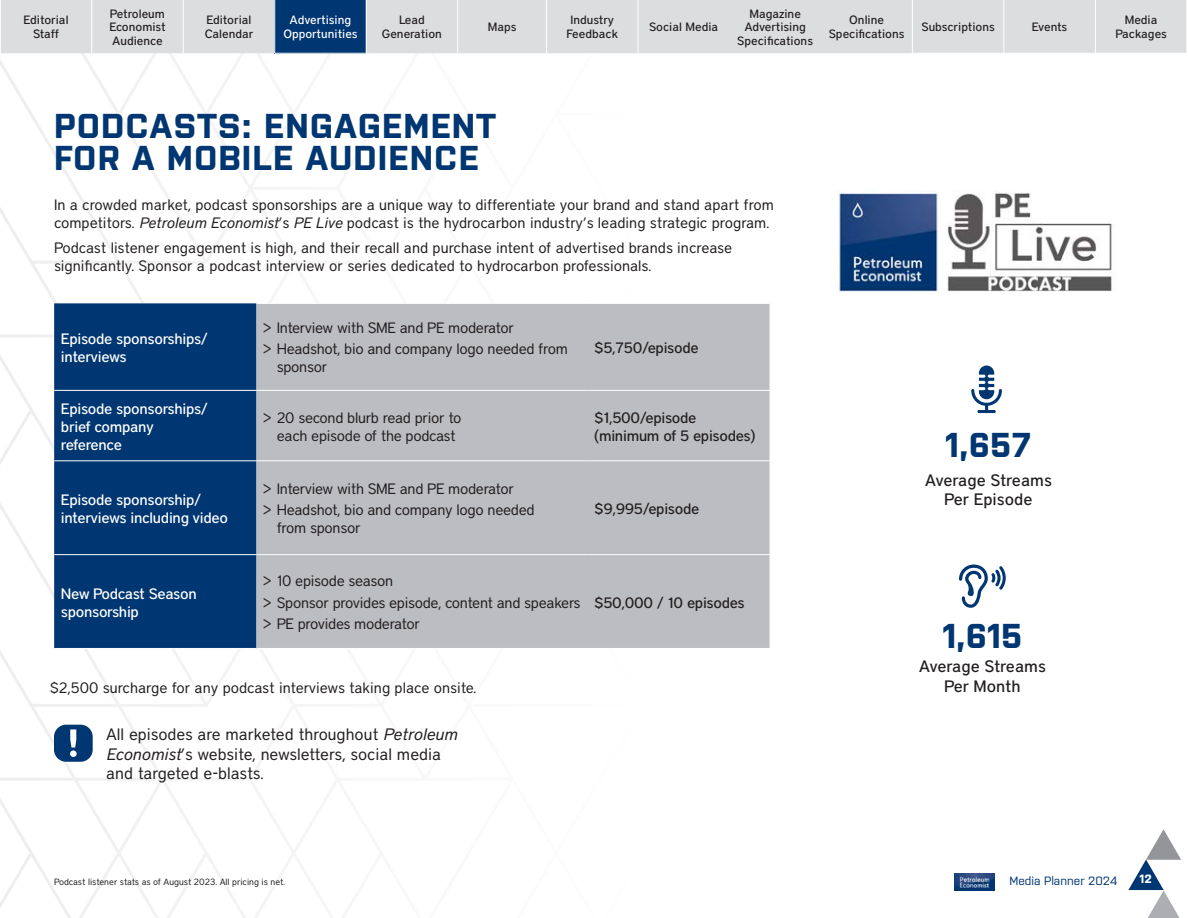
<style>
.page{position:relative;width:1188px;height:918px;background:#fff}
.page>*{position:absolute;margin:0;border:0;box-sizing:border-box;transform-origin:0 0}
.Main_body{font:700 34.5px/31.5px "Purista";letter-spacing:.03em;color:#003671}
.Main_body-2{font:16.5px/19.5px "District";color:#231f20}
.t1{font:500 16.5px "District";color:#231f20}
.Main_body-3{font:15px/18px "District";color:#231f20}
.Main_body-4{font:15px/18px "District";letter-spacing:-.02em;color:#231f20}
.t2{font:500 15px/18px "District";letter-spacing:-.02em;color:#fff}
.t3{font:500 15px/18px "District";letter-spacing:-.02em;color:#231f20}
.t4{font:500 12px/13.5px "District";color:#231f20;text-align:center}
.t5{font:500 12px/13.5px "District";color:#fff;text-align:center}
.t6{font:12px "Purista";color:#003671}
.t7{font:700 12px "Purista";color:#fff}
.t8{font:9px "District";color:#231f20}
.s1{font-style:italic}
</style>
<div class="page">
<svg style="left:0;top:53px;width:593px;height:865px"></svg>
<div style="left:1px;top:0;width:1186px;height:53px;background:#dcdddf"></div>
<div style="left:275px;top:0;width:91px;height:53px;background:#003671"></div>
<hr style="left:912px;top:0;width:1px;height:53px;background:#fff">
<hr style="left:1004px;top:0;width:1px;height:53px;background:#fff">
<hr style="left:1095px;top:0;width:1px;height:53px;background:#fff">
<hr style="left:638px;top:0;width:1px;height:53px;background:#fff">
<hr style="left:92px;top:0;width:1px;height:53px;background:#fff">
<hr style="left:183px;top:0;width:1px;height:53px;background:#fff">
<hr style="left:274px;top:0;width:1px;height:53px;background:#fff">
<hr style="left:366px;top:0;width:1px;height:53px;background:#fff">
<hr style="left:275px;top:53px;width:91px;height:1px;background:#fff">
<hr style="left:457px;top:0;width:1px;height:53px;background:#fff">
<hr style="left:546px;top:0;width:1px;height:53px;background:#fff">
<div style="left:54px;top:303px;width:202px;height:345px;background:#003671"></div>
<div style="left:256px;top:303px;width:514px;height:345px;background:#bcbdc0"></div>
<hr style="left:54px;top:390px;width:203px;height:1px;background:#fff">
<hr style="left:54px;top:460px;width:203px;height:1px;background:#fff">
<hr style="left:54px;top:554px;width:203px;height:1px;background:#fff">
<hr style="left:54px;top:648px;width:203px;height:1px;background:#fff">
<hr style="left:256px;top:303px;width:332px;height:1px;background:#fff">
<hr style="left:588px;top:303px;width:181px;height:1px;background:#fff">
<hr style="left:256px;top:390px;width:332px;height:1px;background:#fff">
<hr style="left:588px;top:390px;width:181px;height:1px;background:#fff">
<hr style="left:256px;top:460px;width:332px;height:1px;background:#fff">
<hr style="left:256px;top:554px;width:332px;height:1px;background:#fff">
<hr style="left:588px;top:460px;width:181px;height:1px;background:#fff">
<hr style="left:588px;top:554px;width:181px;height:1px;background:#fff">
<hr style="left:256px;top:648px;width:332px;height:1px;background:#fff">
<hr style="left:588px;top:648px;width:181px;height:1px;background:#fff">
<img style="left:838px;top:190px;width:274px;height:103px">
<div style="left:54px;top:725px;width:39px;height:37px;background:#003671;border-radius:12px"></div>
<svg style="left:70px;top:729px;width:7px;height:28px"></svg>
<svg style="left:971px;top:366px;width:31px;height:47px"></svg>
<svg style="left:959px;top:565px;width:47px;height:43px"></svg>
<img style="left:954px;top:873px;width:40px;height:17px">
<svg style="left:1128px;top:829px;width:53px;height:89px"></svg>
<p class="t4" style="left:23px;top:13px;width:47px">Editorial</p>
<p class="t4" style="left:33px;top:27px;width:28px">Staff</p>
<p class="t4" style="left:109px;top:6px;width:58px;text-align:justify">Petroleum Economist Audience</p>
<p class="t4" style="left:205px;top:13px;width:50px;text-align:left">Editorial<br>Calendar</p>
<p class="t5" style="left:283px;top:13px;width:76px">Advertising<br>Opportunities</p>
<p class="t4" style="left:382px;top:13px;width:62px">Lead<br>Generation</p>
<p class="t4" style="left:488px;top:20px;width:30px">Maps</p>
<p class="t4" style="left:567px;top:13px;width:53px">Industry<br>Feedback</p>
<p class="t4" style="left:649px;top:20px;width:71px">Social Media</p>
<p class="t4" style="left:744px;top:6px;width:63px">Magazine<br>Advertising</p>
<p class="t4" style="left:737px;top:33px;width:77px">Specifications</p>
<p class="t4" style="left:829px;top:13px;width:77px">Online<br>Specifications</p>
<p class="t4" style="left:921px;top:20px;width:75px">Subscriptions</p>
<p class="t4" style="left:1032px;top:20px;width:37px">Events</p>
<p class="t4" style="left:1115px;top:13px;width:53px">Media<br>Packages</p>
<p class="Main_body" style="left:54px;top:110px;width:443px">PODCASTS: ENGAGEMENT<br>FOR A MOBILE AUDIENCE</p>
<p class="Main_body-3" style="left:54px;top:196px;width:722px">In a crowded market, podcast sponsorships are a unique way to differentiate your brand and stand apart from competitors. <span class="s1">Petroleum Economist</span>’s <span class="s1">PE Live</span> podcast is the hydrocarbon industry’s leading strategic program.</p>
<p class="Main_body-3" style="left:54px;top:238px;width:680px">Podcast listener engagement is high, and their recall and purchase intent of advertised brands increase significantly. Sponsor a podcast interview or series dedicated to hydrocarbon professionals.</p>
<p class="t2" style="left:61px;top:329px;width:149px">Episode sponsorships/ interviews</p>
<p class="Main_body-4" style="left:263px;top:319px;width:252px">&gt; Interview with SME and PE moderator</p>
<p class="Main_body-4" style="left:277px;top:340px;width:293px;text-indent:-14px">&gt; Headshot, bio and company logo needed from sponsor</p>
<p class="t3" style="left:594px;top:338px;width:106px">$5,750/episode</p>
<p class="t2" style="left:61px;top:399px;width:149px">Episode sponsorships/ brief company reference</p>
<p class="Main_body-4" style="left:263px;top:408px;width:200px;text-align:center">&gt; 20 second blurb read prior to each episode of the podcast</p>
<p class="t3" style="left:594px;top:408px;width:163px">$1,500/episode (minimum of 5 episodes)</p>
<p class="t2" style="left:61px;top:490px;width:142px">Episode sponsorship/</p>
<p class="t2" style="left:61px;top:508px;width:169px">interviews including video</p>
<p class="t2" style="left:61px;top:584px;width:137px">New Podcast Season sponsorship</p>
<p class="Main_body-4" style="left:263px;top:480px;width:252px">&gt; Interview with SME and PE moderator</p>
<p class="Main_body-4" style="left:277px;top:501px;width:259px;text-indent:-14px">&gt; Headshot, bio and company logo needed from sponsor</p>
<p class="t3" style="left:594px;top:499px;width:107px">$9,995/episode</p>
<p class="Main_body-4" style="left:263px;top:572px;width:131px">&gt; 10 episode season</p>
<p class="Main_body-4" style="left:263px;top:593px;width:319px">&gt; Sponsor provides episode, content and speakers</p>
<p class="Main_body-4" style="left:263px;top:614px;width:158px">&gt; PE provides moderator</p>
<p class="t3" style="left:594px;top:593px;width:152px">$50,000 / 10 episodes</p>
<p class="Main_body-3" style="left:50px;top:679px;width:428px">$2,500 surcharge for any podcast interviews taking place onsite.</p>
<p class="Main_body-2" style="left:106px;top:724px;width:352px">All episodes are marketed throughout <span class="s1">Petroleum<br>Economist</span>’s website, newsletters, social media and targeted e-blasts.</p>
<p class="Main_body" style="left:945px;top:429px;width:88px">1,657</p>
<p class="t1" style="left:925px;top:470px;width:129px">Average Streams</p>
<p class="t1" style="left:944px;top:490px;width:90px">Per Episode</p>
<p class="Main_body" style="left:942px;top:620px;width:82px">1,615</p>
<p class="t1" style="left:919px;top:657px;width:129px">Average Streams</p>
<p class="t1" style="left:944px;top:676px;width:78px">Per Month</p>
<p class="t8" style="left:54px;top:876px;width:233px">Podcast listener stats as of August 2023. All pricing is net.</p>
<p class="t6" style="left:1010px;top:874px;width:109px">Media Planner 2024</p>
<p class="t7" style="left:1140px;top:872px;width:14px">12</p>
</div>
